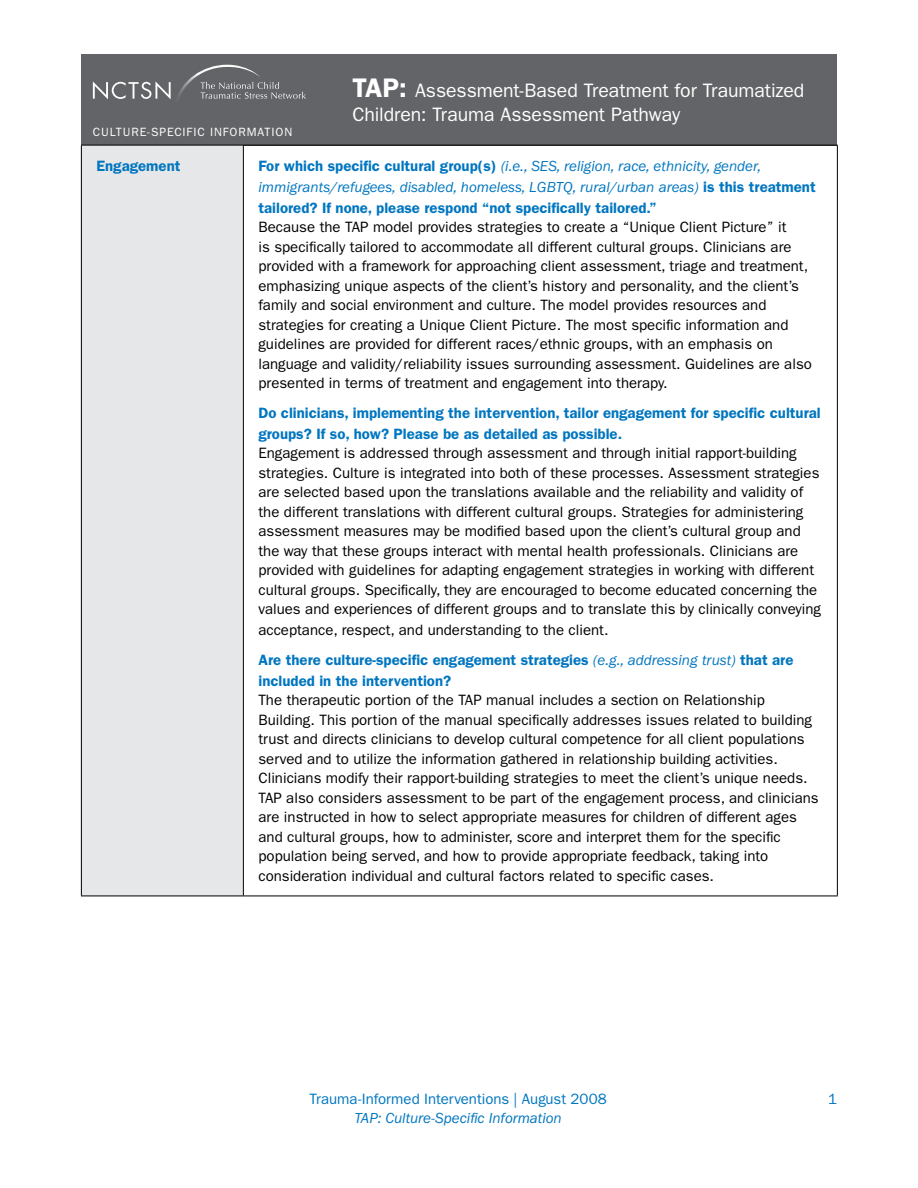
<style>
.page{position:relative;width:918px;height:1188px;background:#fff}
.page>*{position:absolute;margin:0;border:0;box-sizing:border-box;transform-origin:0 0}
.t1{font:19.5px/24px "ITC Franklin Gothic Std";letter-spacing:-.005em;color:#fff}
.t2{font:15px/19.5px "ITC Franklin Gothic Std";color:#000}
.t3{font:600 15px/21px "ITC Franklin Gothic Std";color:#0076c0}
.t4{font:15px "ITC Franklin Gothic Std";color:#0076c0}
.t5{font:italic 15px "ITC Franklin Gothic Std";letter-spacing:-.005em;color:#0076c0}
.t6{font:12px "ITC Franklin Gothic Std";letter-spacing:.075em;color:#fff}
.s1{font-weight:600;font-size:27px}
.s2{font-weight:400;font-style:italic}
.s3{font-weight:400;color:#000}
</style>
<div class="page">
<div style="left:81px;top:54px;width:756px;height:92px;background:#636467"></div>
<svg style="left:93px;top:64px;width:213px;height:36px"></svg>
<div style="left:81px;top:145px;width:162px;height:751px;background:#e6e7e8"></div>
<hr style="left:81px;top:145px;width:162px;height:1px;background:#000">
<hr style="left:81px;top:145px;width:1px;height:751px;background:#000">
<hr style="left:243px;top:145px;width:595px;height:1px;background:#000">
<hr style="left:243px;top:145px;width:1px;height:751px;background:#000">
<hr style="left:837px;top:145px;width:1px;height:751px;background:#000">
<hr style="left:81px;top:896px;width:162px;height:1px;background:#000">
<hr style="left:243px;top:896px;width:595px;height:1px;background:#000">
<p class="t6" style="left:93px;top:125px;width:201px">CULTURE-SPECIFIC INFORMATION</p>
<h1 class="t1" style="left:352px;top:79px;width:454px"><span class="s1">TAP:</span> Assessment-Based Treatment for Traumatized<br>Children: Trauma Assessment Pathway</h1>
<p class="t3" style="left:96px;top:155px;width:85px">Engagement</p>
<p class="t3" style="left:258px;top:155px;width:559px">For which specific cultural group(s) <span class="s2">(i.e., SES, religion, race, ethnicity, gender, immigrants/refugees, disabled, homeless, LGBTQ, rural/urban areas)</span> is this treatment tailored? If none, please respond “not specifically tailored.”</p>
<p class="t2" style="left:258px;top:217px;width:555px">Because the TAP model provides strategies to create a “Unique Client Picture” it<br>is specifically tailored to accommodate all different cultural groups. Clinicians are provided with a framework for approaching client assessment, triage and treatment, emphasizing unique aspects of the client’s history and personality, and the client’s family and social environment and culture. The model provides resources and strategies for creating a Unique Client Picture. The most specific information and guidelines are provided for different races/ethnic groups, with an emphasis on language and validity/reliability issues surrounding assessment. Guidelines are also presented in terms of treatment and engagement into therapy.</p>
<p class="t3" style="left:258px;top:402px;width:564px">Do clinicians, implementing the intervention, tailor engagement for specific cultural groups? If so, how? Please be as detailed as possible.</p>
<p class="t2" style="left:258px;top:443px;width:564px">Engagement is addressed through assessment and through initial rapport-building strategies. Culture is integrated into both of these processes. Assessment strategies are selected based upon the translations available and the reliability and validity of the different translations with different cultural groups. Strategies for administering assessment measures may be modified based upon the client’s cultural group and the way that these groups interact with mental health professionals. Clinicians are provided with guidelines for adapting engagement strategies in working with different cultural groups. Specifically, they are encouraged to become educated concerning the values and experiences of different groups and to translate this by clinically conveying</p>
<p class="t3" style="left:258px;top:615px;width:537px;line-height:29.7px"><span class="s3">acceptance, respect, and understanding to the client.<br></span>Are there culture-specific engagement strategies <span class="s2">(e.g., addressing trust)</span> that are</p>
<p class="t3" style="left:258px;top:670px;width:194px">included in the intervention?</p>
<p class="t2" style="left:258px;top:691px;width:562px">The therapeutic portion of the TAP manual includes a section on Relationship Building. This portion of the manual specifically addresses issues related to building trust and directs clinicians to develop cultural competence for all client populations served and to utilize the information gathered in relationship building activities.<br>Clinicians modify their rapport-building strategies to meet the client’s unique needs.<br>TAP also considers assessment to be part of the engagement process, and clinicians are instructed in how to select appropriate measures for children of different ages and cultural groups, how to administer, score and interpret them for the specific population being served, and how to provide appropriate feedback, taking into consideration individual and cultural factors related to specific cases.</p>
<p class="t4" style="left:309px;top:1090px;width:299px">Trauma-Informed Interventions | August 2008</p>
<p class="t5" style="left:355px;top:1110px;width:209px">TAP: Culture-Specific Information</p>
<p class="t4" style="left:828px;top:1090px;width:10px">1</p>
</div>
